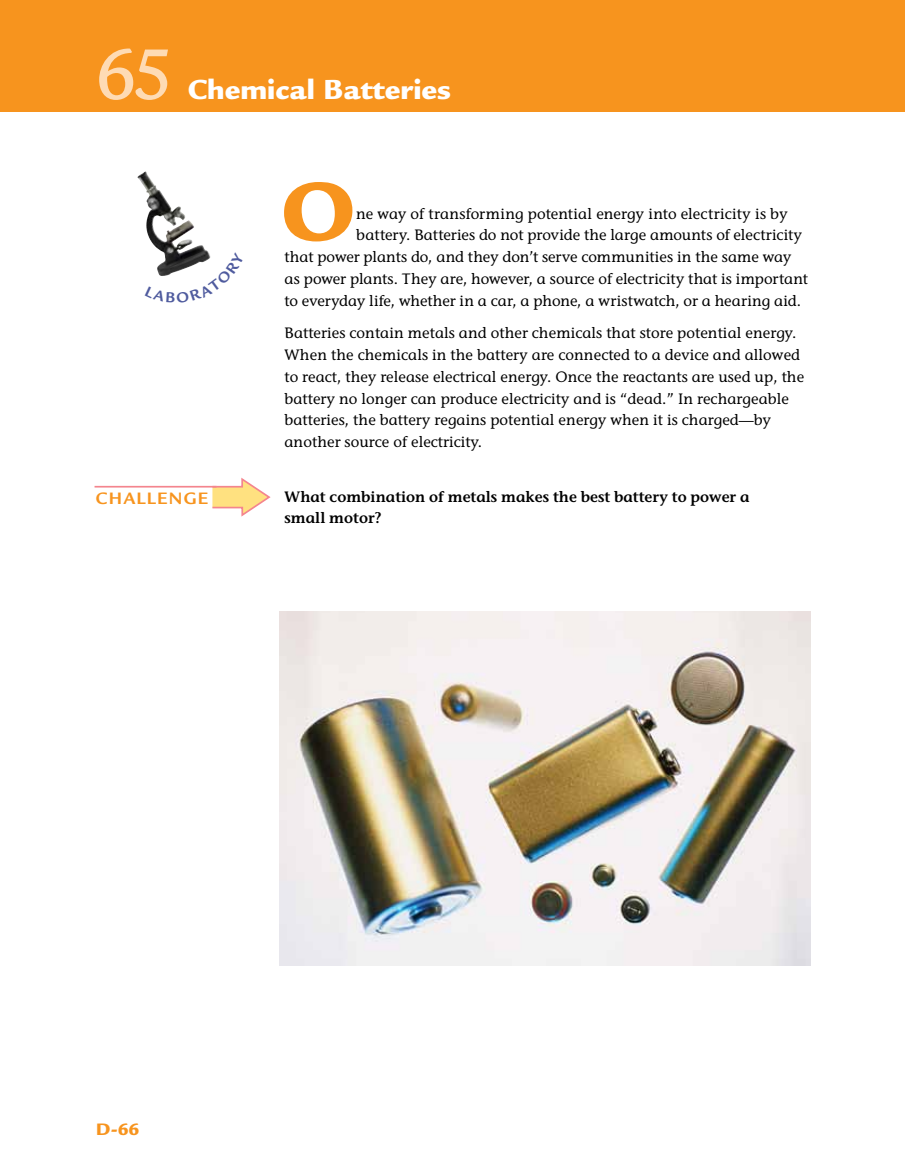
<style>
.page{position:relative;width:905px;height:1175px;background:#fff}
.page>*{position:absolute;margin:0;border:0;box-sizing:border-box;transform-origin:0 0}
.t1{font:900 90.6px "Legacy Sans Std";color:#f7941e}
.t2{font:500 78px "Legacy Sans Std";color:#fedbb4}
.t3{font:900 30px "Legacy Sans Std";color:#fff}
.t4{font:700 18px "Legacy Sans";letter-spacing:.07em;color:#f7941e}
.t5{font:900 18px "Legacy Sans Std";color:#f7941e}
.t6{font:500 15px/21.8px "Stone Informal Std";letter-spacing:.005em;color:#000}
.t7{font:600 15px/21.8px "Stone Informal Std";color:#000}
</style>
<div class="page">
<div style="left:0;top:0;width:904px;height:112px;background:#f7941e"></div>
<svg style="left:211px;top:477px;width:59px;height:39px"></svg>
<hr style="left:94px;top:486px;width:122px;height:1px;background:#f4858e">
<img style="left:137px;top:171px;width:63px;height:81px">
<img style="left:279px;top:611px;width:531px;height:354px">
<svg style="left:157px;top:252px;width:54px;height:24px"></svg>
<h2 class="t2" style="left:94px;top:30px;width:80px">65</h2>
<h3 class="t3" style="left:188px;top:72px;width:265px">Chemical Batteries</h3>
<p class="t4" style="left:96px;top:488px;width:114px">CHALLENGE</p>
<h1 class="t1" style="left:281px;top:158px;width:76px">O</h1>
<p class="t6" style="left:356px;top:203px;width:433px">ne way of transforming potential energy into electricity is by</p>
<p class="t6" style="left:356px;top:224px;width:447px">battery. Batteries do not provide the large amounts of electricity</p>
<p class="t6" style="left:284px;top:246px;width:508px">that power plants do, and they don’t serve communities in the same way</p>
<p class="t6" style="left:284px;top:268px;width:525px">as power plants. They are, however, a source of electricity that is important</p>
<p class="t6" style="left:284px;top:290px;width:518px">to everyday life, whether in a car, a phone, a wristwatch, or a hearing aid.</p>
<p class="t6" style="left:284px;top:322px;width:521px">Batteries contain metals and other chemicals that store potential energy.<br>When the chemicals in the battery are connected to a device and allowed to react, they release electrical energy. Once the reactants are used up, the battery no longer can produce electricity and is “dead.” In rechargeable batteries, the battery regains potential energy when it is charged—by another source of electricity.</p>
<p class="t7" style="left:284px;top:485px;width:466px">What combination of metals makes the best battery to power a small motor?</p>
<p class="t5" style="left:96px;top:1118px;width:45px">D-66</p>
</div>
